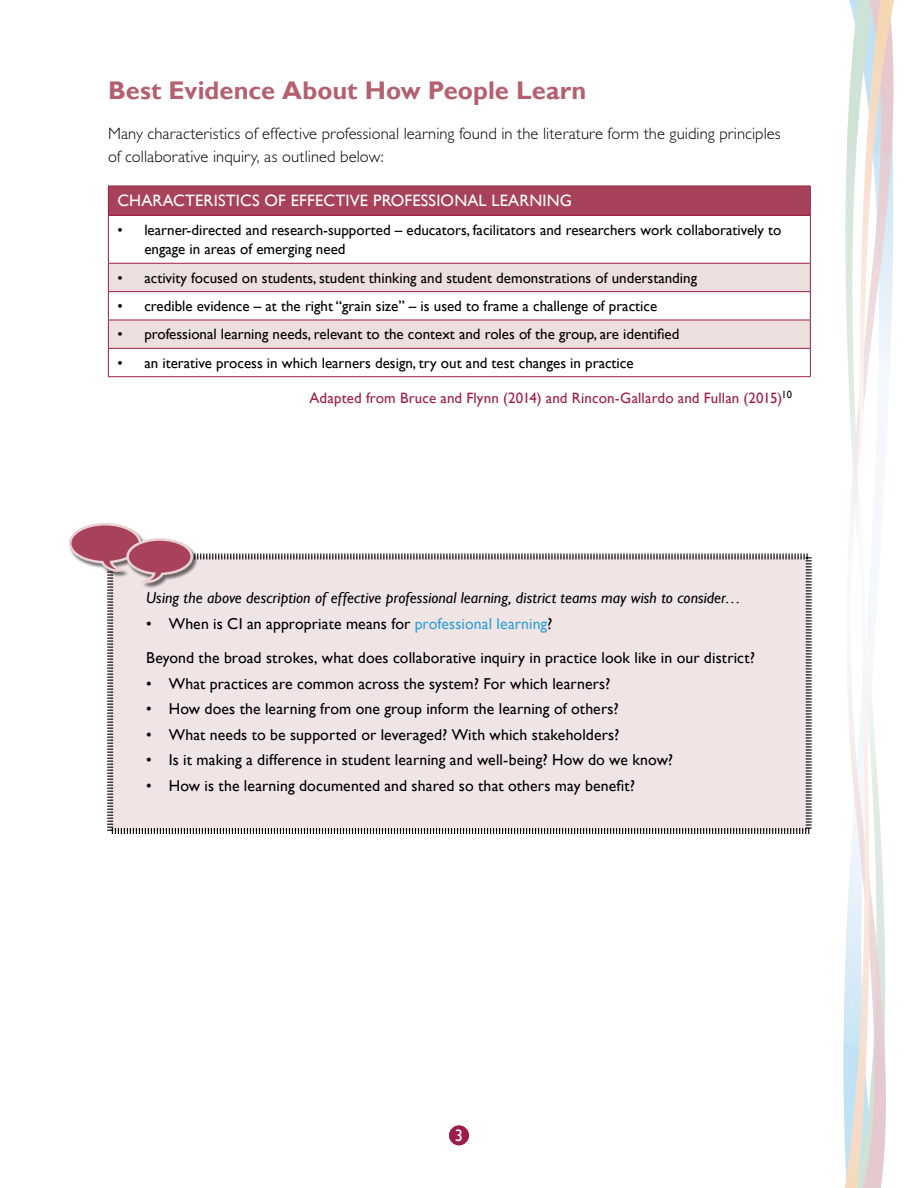
<style>
.page{position:relative;width:918px;height:1188px;background:#fff}
.page>*{position:absolute;margin:0;border:0;box-sizing:border-box;transform-origin:0 0}
.t1{font:700 25.5px "Gill Sans";letter-spacing:.005em;color:#b4606e}
.Light_Body_11_over_1{font:300 16.5px/22.5px "Gill Sans Std";letter-spacing:.005em;color:#000}
.Tablehead{font:16.5px "Gill Sans";letter-spacing:.01em;color:#fff}
.t2{font:15.75px/34.5px "Gill Sans";letter-spacing:.005em;color:#000}
.Conversation_Starter{font:italic 15.75px "Gill Sans";letter-spacing:.005em;color:#000}
.t3{font:15px/19.5px "Gill Sans";color:#000}
.First_Quote_Source{font:15px "Gill Sans";letter-spacing:.01em;color:#9d1c4a}
.t4{font:10.5px "Gill Sans";color:#000}
.s1{color:#2fa0da}
</style>
<div class="page">
<svg style="left:843px;top:0;width:52px;height:1188px"></svg>
<div style="left:449px;top:1126px;width:20px;height:19px;background:#9d1c4a;border-radius:50%"></div>
<div style="left:108px;top:186px;width:702px;height:29px;background:#a8425a"></div>
<svg style="left:109px;top:264px;width:701px;height:84px;fill:#eedfdf"></svg>
<hr style="left:810px;top:216px;width:1px;height:47px;background:#9d1c4a">
<svg style="left:810px;top:264px;width:1px;height:112px"></svg>
<hr style="left:108px;top:216px;width:1px;height:47px;background:#9d1c4a">
<hr style="left:108px;top:263px;width:703px;height:1px;background:#9d1c4a">
<hr style="left:108px;top:291px;width:703px;height:1px;background:#9d1c4a">
<hr style="left:108px;top:320px;width:703px;height:1px;background:#9d1c4a">
<hr style="left:108px;top:348px;width:703px;height:1px;background:#9d1c4a">
<svg style="left:108px;top:264px;width:1px;height:112px"></svg>
<hr style="left:108px;top:376px;width:703px;height:1px;background:#9d1c4a">
<hr style="left:108px;top:186px;width:703px;height:1px;background:#9d1c4a">
<svg style="left:108px;top:187px;width:1px;height:28px"></svg>
<svg style="left:810px;top:186px;width:1px;height:29px"></svg>
<hr style="left:108px;top:215px;width:703px;height:1px;background:#9d1c4a">
<div style="left:107px;top:553px;width:705px;height:281px;background:#f0e4e4"></div>
<div style="left:69px;top:523px;width:129px;height:65px;background:#000;opacity:.55"></div>
<svg style="left:69px;top:523px;width:125px;height:60px"></svg>
<h2 class="t1" style="left:108px;top:75px;width:480px">Best Evidence About How People Learn</h2>
<p class="Light_Body_11_over_1" style="left:108px;top:123px;width:674px">Many characteristics of effective professional learning found in the literature form the guiding principles of collaborative inquiry, as outlined below:</p>
<p class="Tablehead" style="left:117px;top:191px;width:456px">CHARACTERISTICS OF EFFECTIVE PROFESSIONAL LEARNING</p>
<p class="t3" style="left:144px;top:220px;width:639px;text-indent:-27px">• learner-directed and research-supported – educators, facilitators and researchers work collaboratively to engage in areas of emerging need</p>
<p class="t3" style="left:117px;top:268px;width:581px">• activity focused on students, student thinking and student demonstrations of understanding</p>
<p class="t3" style="left:117px;top:296px;width:541px">• credible evidence – at the right “grain size” – is used to frame a challenge of practice</p>
<p class="t3" style="left:117px;top:325px;width:564px">• professional learning needs, relevant to the context and roles of the group, are identified</p>
<p class="t3" style="left:117px;top:353px;width:518px">• an iterative process in which learners design, try out and test changes in practice</p>
<p class="First_Quote_Source" style="left:310px;top:389px;width:474px">Adapted from Bruce and Flynn (2014) and Rincon-Gallardo and Fullan (2015)</p>
<p class="t4" style="left:782px;top:388px;width:12px">10</p>
<p class="Conversation_Starter" style="left:146px;top:589px;width:596px">Using the above description of effective professional learning, district teams may wish to consider…</p>
<p class="t2" style="left:146px;top:607px;width:610px">• When is CI an appropriate means for <span class="s1">professional learning</span>?<br>Beyond the broad strokes, what does collaborative inquiry in practice look like in our district?</p>
<p class="t2" style="left:146px;top:667px;width:466px">• What practices are common across the system? For which learners?</p>
<p class="t2" style="left:146px;top:692px;width:474px">• How does the learning from one group inform the learning of others?</p>
<p class="t2" style="left:146px;top:718px;width:475px">• What needs to be supported or leveraged? With which stakeholders?</p>
<p class="t2" style="left:146px;top:743px;width:528px">• Is it making a difference in student learning and well-being? How do we know?</p>
<p class="t2" style="left:146px;top:769px;width:490px">• How is the learning documented and shared so that others may benefit?</p>
<p class="Tablehead" style="left:455px;top:1126px;width:10px">3</p>
</div>
